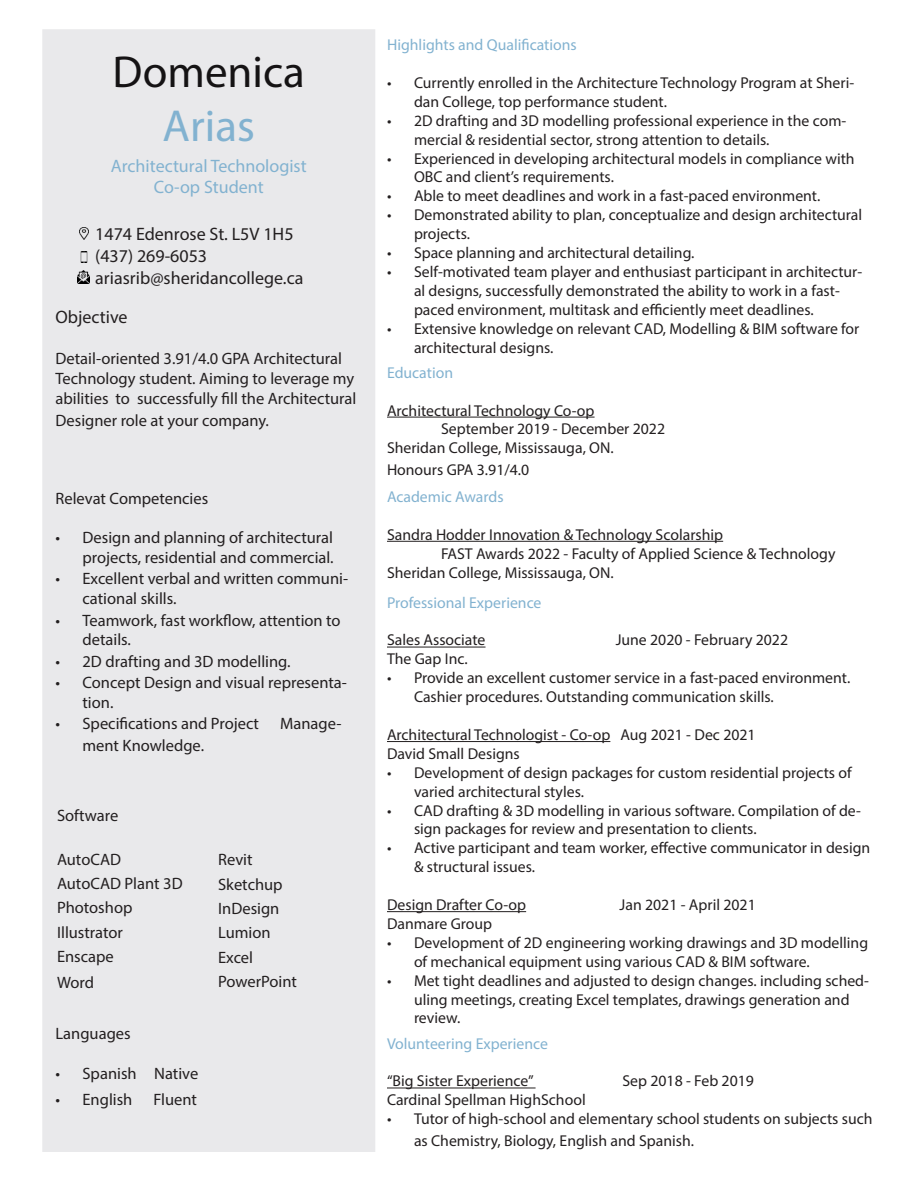
<style>
.page{position:relative;width:918px;height:1188px;background:#fff}
.page>*{position:absolute;margin:0;border:0;box-sizing:border-box;transform-origin:0 0}
.t1{font:45px "Myriad Pro";color:#151314}
.t2{font:45px "Myriad Pro";color:#82b2d0}
.t3{font:18px/21.6px "Myriad Pro";color:#231f20}
.t4{font:18px "Myriad Pro";color:#82b2d0}
.t5{font:16.5px/19.8px "Myriad Pro";color:#231f20}
.t6{font:15.75px/18.9px "Myriad Pro";color:#231f20}
.t7{font:15.75px "Myriad Pro";color:#82b2d0}
</style>
<div class="page">
<div style="left:42px;top:29px;width:333px;height:1123px;background:#e9e9eb"></div>
<svg style="left:79px;top:227px;width:9px;height:13px"></svg>
<svg style="left:80px;top:251px;width:8px;height:11px"></svg>
<svg style="left:77px;top:271px;width:13px;height:12px"></svg>
<hr style="left:387px;top:417px;width:208px;height:1px;background:#231f20">
<hr style="left:387px;top:541px;width:336px;height:1px;background:#231f20">
<hr style="left:387px;top:647px;width:99px;height:1px;background:#231f20">
<hr style="left:387px;top:741px;width:223px;height:1px;background:#231f20">
<hr style="left:387px;top:911px;width:139px;height:1px;background:#231f20">
<hr style="left:387px;top:1088px;width:149px;height:1px;background:#231f20">
<p class="t1" style="left:113px;top:44px;width:194px">Domenica</p>
<p class="t2" style="left:163px;top:98px;width:94px">Arias</p>
<p class="t4" style="left:111px;top:154px;width:197px">Architectural Technologist</p>
<p class="t4" style="left:154px;top:176px;width:111px">Co-op Student</p>
<p class="t3" style="left:95px;top:223px;width:200px">1474 Edenrose St. L5V 1H5 (437) 269-6053</p>
<p class="t3" style="left:95px;top:266px;width:210px">ariasrib@sheridancollege.ca</p>
<p class="t3" style="left:56px;top:306px;width:73px">Objective</p>
<p class="t5" style="left:56px;top:349px;width:302px">Detail-oriented 3.91/4.0 GPA Architectural<br>Technology student. Aiming to leverage my abilities to successfully fill the Architectural</p>
<p class="t5" style="left:56px;top:410px;width:215px">Designer role at your company.</p>
<p class="t5" style="left:56px;top:488px;width:154px">Relevat Competencies</p>
<p class="t5" style="left:56px;top:528px;width:280px;text-align:right">• Design and planning of architectural projects, residential and commercial.</p>
<p class="t5" style="left:83px;top:569px;width:267px;text-indent:-27px">• Excellent verbal and written communi&shy;cational skills.</p>
<p class="t5" style="left:83px;top:610px;width:260px;text-indent:-27px">• Teamwork, fast workflow, attention to details.</p>
<p class="t5" style="left:56px;top:651px;width:237px">• 2D drafting and 3D modelling.</p>
<p class="t5" style="left:83px;top:672px;width:266px;text-indent:-27px">• Concept Design and visual representa&shy;tion.</p>
<p class="t5" style="left:56px;top:713px;width:205px">• Specifications and Project</p>
<p class="t5" style="left:280px;top:713px;width:63px">Manage-</p>
<p class="t5" style="left:83px;top:735px;width:123px">ment Knowledge.</p>
<p class="t5" style="left:57px;top:805px;width:63px">Software</p>
<p class="t5" style="left:57px;top:849px;width:66px">AutoCAD</p>
<p class="t5" style="left:57px;top:873px;width:127px">AutoCAD Plant 3D</p>
<p class="t5" style="left:57px;top:898px;width:77px">Photoshop</p>
<p class="t5" style="left:57px;top:922px;width:67px">Illustrator</p>
<p class="t5" style="left:57px;top:946px;width:58px">Enscape</p>
<p class="t5" style="left:57px;top:972px;width:39px">Word</p>
<p class="t5" style="left:56px;top:1024px;width:77px">Languages</p>
<p class="t5" style="left:56px;top:1063px;width:144px">• Spanish Native</p>
<p class="t5" style="left:56px;top:1089px;width:78px">• English</p>
<p class="t5" style="left:153px;top:1089px;width:45px">Fluent</p>
<p class="t5" style="left:218px;top:850px;width:36px">Revit</p>
<p class="t5" style="left:218px;top:874px;width:66px">Sketchup</p>
<p class="t5" style="left:218px;top:898px;width:63px">InDesign</p>
<p class="t5" style="left:218px;top:923px;width:54px">Lumion</p>
<p class="t5" style="left:218px;top:947px;width:36px">Excel</p>
<p class="t5" style="left:218px;top:971px;width:80px">PowerPoint</p>
<p class="t7" style="left:387px;top:35px;width:191px">Highlights and Qualifications</p>
<p class="t6" style="left:414px;top:73px;width:442px;text-indent:-27px">• Currently enrolled in the Architecture Technology Program at Sheri&shy;dan College, top performance student.</p>
<p class="t6" style="left:414px;top:111px;width:434px;text-indent:-27px">• 2D drafting and 3D modelling professional experience in the com&shy;mercial &amp; residential sector, strong attention to details.</p>
<p class="t6" style="left:414px;top:149px;width:442px;text-indent:-27px">• Experienced in developing architectural models in compliance with<br>OBC and client’s requirements.</p>
<p class="t6" style="left:387px;top:186px;width:435px">• Able to meet deadlines and work in a fast-paced environment.</p>
<p class="t6" style="left:414px;top:205px;width:450px;text-indent:-27px">• Demonstrated ability to plan, conceptualize and design architectural projects.</p>
<p class="t6" style="left:387px;top:243px;width:309px">• Space planning and architectural detailing.</p>
<p class="t6" style="left:414px;top:262px;width:450px;text-indent:-27px">• Self-motivated team player and enthusiast participant in architectur&shy;al designs, successfully demonstrated the ability to work in a fast&shy;paced environment, multitask and efficiently meet deadlines.</p>
<p class="t6" style="left:414px;top:319px;width:447px;text-indent:-27px">• Extensive knowledge on relevant CAD, Modelling &amp; BIM software for architectural designs.</p>
<p class="t7" style="left:387px;top:363px;width:68px">Education</p>
<p class="t6" style="left:387px;top:401px;width:209px">Architectural Technology Co-op</p>
<p class="t6" style="left:441px;top:419px;width:226px">September 2019 - December 2022</p>
<p class="t6" style="left:387px;top:438px;width:228px">Sheridan College, Mississauga, ON.</p>
<p class="t6" style="left:387px;top:460px;width:144px">Honours GPA 3.91/4.0</p>
<p class="t7" style="left:387px;top:487px;width:118px">Academic Awards</p>
<p class="t6" style="left:387px;top:525px;width:338px">Sandra Hodder Innovation &amp; Technology Scolarship</p>
<p class="t6" style="left:441px;top:544px;width:396px">FAST Awards 2022 - Faculty of Applied Science &amp; Technology</p>
<p class="t6" style="left:387px;top:563px;width:228px">Sheridan College, Mississauga, ON.</p>
<p class="t7" style="left:387px;top:593px;width:156px">Professional Experience</p>
<p class="t6" style="left:387px;top:630px;width:100px">Sales Associate</p>
<p class="t6" style="left:616px;top:630px;width:174px">June 2020 - February 2022</p>
<p class="t6" style="left:387px;top:649px;width:82px">The Gap Inc.</p>
<p class="t6" style="left:414px;top:668px;width:438px;text-indent:-27px">• Provide an excellent customer service in a fast-paced environment.<br>Cashier procedures. Outstanding communication skills.</p>
<p class="t6" style="left:387px;top:725px;width:370px">Architectural Technologist - Co-op Aug 2021 - Dec 2021</p>
<p class="t6" style="left:387px;top:744px;width:134px">David Small Designs</p>
<p class="t6" style="left:414px;top:763px;width:439px;text-indent:-27px">• Development of design packages for custom residential projects of varied architectural styles.</p>
<p class="t6" style="left:414px;top:801px;width:449px;text-indent:-27px">• CAD drafting &amp; 3D modelling in various software. Compilation of de&shy;sign packages for review and presentation to clients.</p>
<p class="t6" style="left:414px;top:838px;width:458px;text-indent:-27px">• Active participant and team worker, effective communicator in design &amp; structural issues.</p>
<p class="t6" style="left:387px;top:895px;width:141px">Design Drafter Co-op</p>
<p class="t6" style="left:620px;top:895px;width:138px">Jan 2021 - April 2021</p>
<p class="t6" style="left:387px;top:914px;width:107px">Danmare Group</p>
<p class="t6" style="left:414px;top:933px;width:456px;text-indent:-27px">• Development of 2D engineering working drawings and 3D modelling of mechanical equipment using various CAD &amp; BIM software.</p>
<p class="t6" style="left:414px;top:971px;width:457px;text-indent:-27px">• Met tight deadlines and adjusted to design changes. including sched&shy;uling meetings, creating Excel templates, drawings generation and review.</p>
<p class="t7" style="left:387px;top:1034px;width:162px">Volunteering Experience</p>
<p class="t6" style="left:387px;top:1071px;width:148px">“Big Sister Experience”</p>
<p class="t6" style="left:622px;top:1071px;width:133px">Sep 2018 - Feb 2019</p>
<p class="t6" style="left:387px;top:1090px;width:200px">Cardinal Spellman HighSchool</p>
<p class="t6" style="left:414px;top:1108px;width:460px;line-height:21.6px;text-indent:-27px">• Tutor of high-school and elementary school students on subjects such as Chemistry, Biology, English and Spanish.</p>
</div>
